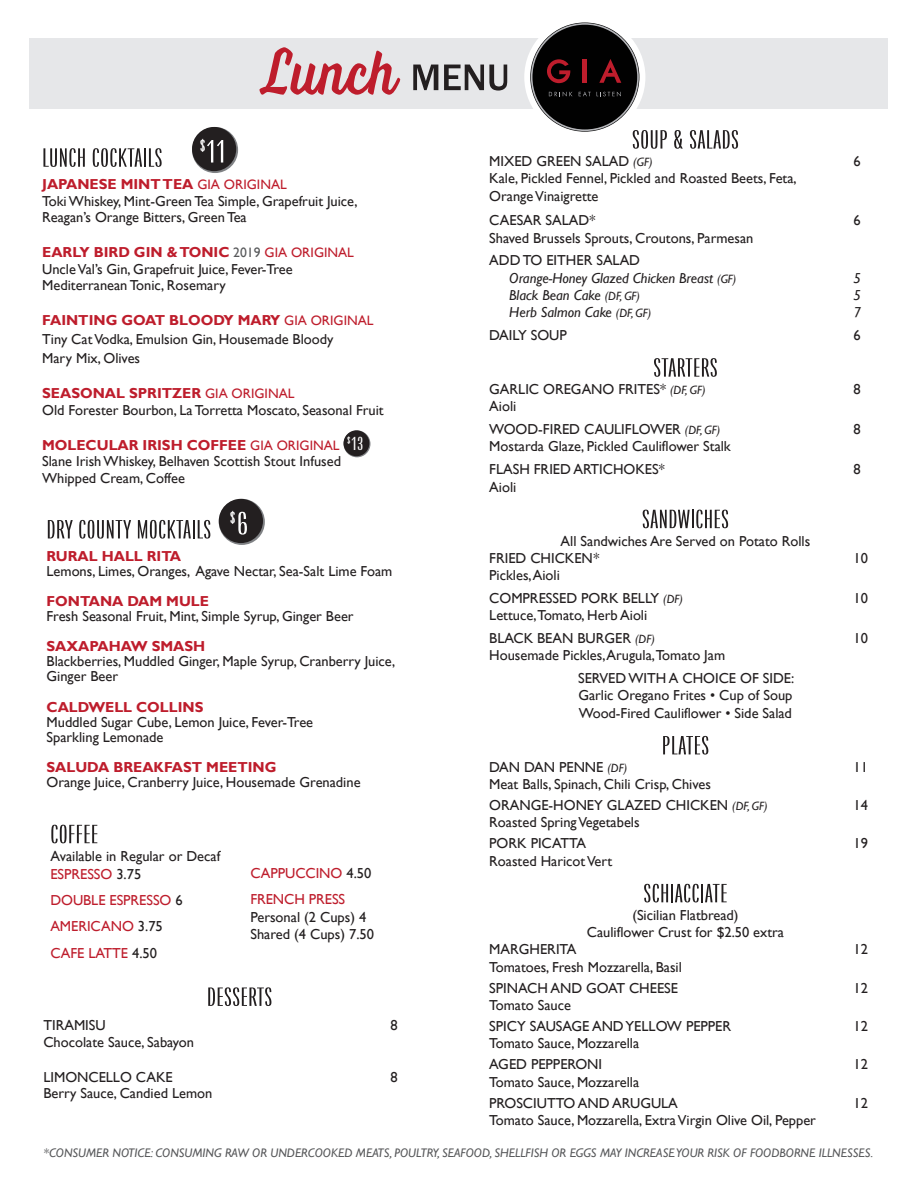
<style>
.page{position:relative;width:918px;height:1188px;background:#fff}
.page>*{position:absolute;margin:0;border:0;box-sizing:border-box;transform-origin:0 0}
.t1{font:66.75px "Voltage";letter-spacing:.01em;color:#be1d2c;scale:.84 1}
.t2{font:31.8px "Origin Super Condensed";color:#fff;scale:2.01 1}
.t3{font:25.95px "Origin Super Condensed";letter-spacing:.01em;color:#231f20;scale:2.01 1}
.t4{font:18.6px "Origin Super Condensed";color:#fff;scale:2.01 1}
.t5{font:14.4px/16.4px "Gill Sans";color:#231f20}
.t6{font:italic 14.4px "Gill Sans";color:#231f20}
.t7{font:700 14.4px "Gill Sans";color:#be1d2c}
.t8{font:14.4px/26.4px "Gill Sans";letter-spacing:-.005em;color:#be1d2c}
.t9{font:italic 12.45px "Gill Sans";color:#57585a}
.s1{font-weight:700;color:#be1d2c}
.s2{font-size:13.65px;color:#be1d2c}
.s3{font-size:13.65px;color:#57585a}
.s4{font-size:31.8px}
.s5{color:#be1d2c}
.s6{color:#231f20}
.s7{font-style:italic;font-size:12px}
.s8{font-size:12px}
</style>
<div class="page">
<div style="left:30px;top:39px;width:858px;height:70px;background:#e6e7e9"></div>
<div style="left:524px;top:17px;width:121px;height:121px;border:6px solid #fff;border-radius:50%"></div>
<svg style="left:531px;top:23px;width:108px;height:108px"></svg>
<svg style="left:413px;top:65px;width:25px;height:25px"></svg>
<svg style="left:444px;top:65px;width:63px;height:26px"></svg>
<svg style="left:219px;top:499px;width:46px;height:46px"></svg>
<div style="left:219px;top:499px;width:44px;height:44px;background:#231f20;border-radius:50%"></div>
<svg style="left:192px;top:127px;width:46px;height:46px"></svg>
<div style="left:192px;top:127px;width:44px;height:44px;background:#231f20;border-radius:50%"></div>
<svg style="left:344px;top:430px;width:26px;height:27px"></svg>
<div style="left:344px;top:430px;width:25px;height:26px;background:#231f20;border-radius:50%"></div>
<h3 class="t3" style="left:42px;top:144px;width:61px">LUNCH COCKTAILS</h3>
<h2 class="t2" style="left:200px;top:135px;width:14px"><sup>$</sup>11</h2>
<h1 class="t1" style="left:263px;top:32px;width:162px">Lunch</h1>
<p class="t5" style="left:42px;top:177px;width:317px"><span class="s1">JAPANESE MINT TEA</span> <span class="s2">GIA ORIGINAL<br></span>Toki Whiskey, Mint-Green Tea Simple, Grapefruit Juice,<br>Reagan’s Orange Bitters, Green Tea</p>
<p class="t5" style="left:42px;top:245px;width:313px"><span class="s1">EARLY BIRD GIN &amp; TONIC</span> <span class="s3">2019</span> <span class="s2">GIA ORIGINAL<br></span>Uncle Val’s Gin, Grapefruit Juice, Fever-Tree<br>Mediterranean Tonic, Rosemary</p>
<p class="t5" style="left:42px;top:311px;width:333px;line-height:18.8px"><span class="s1">FAINTING GOAT BLOODY MARY</span> <span class="s2">GIA ORIGINAL<br></span>Tiny Cat Vodka, Emulsion Gin, Housemade Bloody<br>Mary Mix, Olives</p>
<p class="t5" style="left:42px;top:385px;width:343px"><span class="s1">SEASONAL SPRITZER</span> <span class="s2">GIA ORIGINAL<br></span>Old Forester Bourbon, La Torretta Moscato, Seasonal Fruit</p>
<p class="t5" style="left:42px;top:437px;width:300px;text-align:justify"><span class="s1">MOLECULAR IRISH COFFEE</span> <span class="s2">GIA ORIGINAL </span>Slane Irish Whiskey, Belhaven Scottish Stout Infused Whipped Cream, Coffee</p>
<p class="t4" style="left:347px;top:434px;width:10px"><sup>$</sup>13</p>
<h3 class="t3" style="left:47px;top:516px;width:83px">DRY COUNTY MOCKTAILS</h3>
<p class="t4" style="left:230px;top:508px;width:11px">$<span class="s4">6</span></p>
<p class="t7" style="left:47px;top:547px;width:136px">RURAL HALL RITA</p>
<p class="t5" style="left:47px;top:563px;width:347px">Lemons, Limes, Oranges, Agave Nectar, Sea-Salt Lime Foam</p>
<p class="t7" style="left:47px;top:593px;width:164px">FONTANA DAM MULE</p>
<p class="t5" style="left:47px;top:608px;width:309px">Fresh Seasonal Fruit, Mint, Simple Syrup, Ginger Beer</p>
<p class="t7" style="left:47px;top:638px;width:160px">SAXAPAHAW SMASH</p>
<p class="t5" style="left:47px;top:654px;width:350px;line-height:15px">Blackberries, Muddled Ginger, Maple Syrup, Cranberry Juice,<br>Ginger Beer</p>
<p class="t7" style="left:47px;top:698px;width:158px">CALDWELL COLLINS</p>
<p class="t5" style="left:47px;top:715px;width:268px;line-height:15px">Muddled Sugar Cube, Lemon Juice, Fever-Tree<br>Sparkling Lemonade</p>
<p class="t7" style="left:47px;top:759px;width:231px">SALUDA BREAKFAST MEETING</p>
<p class="t5" style="left:47px;top:774px;width:316px">Orange Juice, Cranberry Juice, Housemade Grenadine</p>
<h3 class="t3" style="left:50px;top:821px;width:25px">COFFEE</h3>
<p class="t5" style="left:50px;top:848px;width:172px;line-height:17.4px">Available in Regular or Decaf<br><span class="s5">ESPRESSO</span> 3.75</p>
<p class="t8" style="left:50px;top:887px;width:134px">DOUBLE ESPRESSO <span class="s6">6<br></span>AMERICANO <span class="s6">3.75<br></span>CAFE LATTE <span class="s6">4.50</span></p>
<p class="t8" style="left:250px;top:860px;width:122px">CAPPUCCINO <span class="s6">4.50<br></span>FRENCH PRESS</p>
<p class="t5" style="left:250px;top:908px;width:125px;line-height:17.4px">Personal (2 Cups) 4<br>Shared (4 Cups) 7.50</p>
<h3 class="t3" style="left:207px;top:983px;width:34px">DESSERTS</h3>
<p class="t5" style="left:43px;top:1018px;width:64px">TIRAMISU</p>
<p class="t5" style="left:391px;top:1018px;width:9px">8</p>
<p class="t5" style="left:43px;top:1034px;width:152px">Chocolate Sauce, Sabayon</p>
<p class="t5" style="left:43px;top:1069px;width:131px">LIMONCELLO CAKE</p>
<p class="t5" style="left:391px;top:1069px;width:9px">8</p>
<p class="t5" style="left:43px;top:1086px;width:170px">Berry Sauce, Candied Lemon</p>
<h3 class="t3" style="left:632px;top:126px;width:55px">SOUP &amp; SALADS</h3>
<p class="t5" style="left:489px;top:153px;width:165px">MIXED GREEN SALAD <span class="s7">(GF)</span></p>
<p class="t5" style="left:854px;top:153px;width:9px">6</p>
<p class="t5" style="left:489px;top:170px;width:309px;line-height:17.4px">Kale, Pickled Fennel, Pickled and Roasted Beets, Feta,<br>Orange Vinaigrette</p>
<p class="t5" style="left:489px;top:212px;width:108px">CAESAR SALAD*</p>
<p class="t5" style="left:854px;top:212px;width:9px">6</p>
<p class="t5" style="left:489px;top:227px;width:266px;line-height:22.8px">Shaved Brussels Sprouts, Croutons, Parmesan<br>ADD TO EITHER SALAD</p>
<p class="t6" style="left:509px;top:269px;width:229px">Orange-Honey Glazed Chicken Breast <span class="s8">(GF)</span></p>
<p class="t6" style="left:854px;top:269px;width:9px">5</p>
<p class="t6" style="left:509px;top:287px;width:132px">Black Bean Cake <span class="s8">(DF, GF)</span></p>
<p class="t6" style="left:854px;top:287px;width:9px">5</p>
<p class="t6" style="left:509px;top:304px;width:144px">Herb Salmon Cake <span class="s8">(DF, GF)</span></p>
<p class="t6" style="left:854px;top:304px;width:9px">7</p>
<p class="t5" style="left:489px;top:327px;width:79px">DAILY SOUP</p>
<p class="t5" style="left:854px;top:327px;width:9px">6</p>
<h3 class="t3" style="left:653px;top:354px;width:33px">STARTERS</h3>
<p class="t5" style="left:489px;top:381px;width:218px">GARLIC OREGANO FRITES* <span class="s7">(DF, GF)</span></p>
<p class="t5" style="left:854px;top:381px;width:9px">8</p>
<p class="t5" style="left:489px;top:395px;width:233px;line-height:22.8px">Aioli<br>WOOD-FIRED CAULIFLOWER <span class="s7">(DF, GF)</span></p>
<p class="t5" style="left:854px;top:421px;width:9px">8</p>
<p class="t5" style="left:489px;top:435px;width:243px;line-height:22.8px">Mostarda Glaze, Pickled Cauliflower Stalk<br>FLASH FRIED ARTICHOKES*</p>
<p class="t5" style="left:489px;top:479px;width:29px">Aioli</p>
<h3 class="t3" style="left:642px;top:505px;width:45px">SANDWICHES</h3>
<p class="t5" style="left:489px;top:532px;width:323px;line-height:17.4px;text-indent:71px">All Sandwiches Are Served on Potato Rolls<br>FRIED CHICKEN *</p>
<p class="t5" style="left:489px;top:564px;width:195px;line-height:22.8px">Pickles, Aioli<br>COMPRESSED PORK BELLY <span class="s7">(DF)</span></p>
<p class="t5" style="left:489px;top:604px;width:167px;line-height:22.8px">Lettuce,Tomato, Herb Aioli<br>BLACK BEAN BURGER <span class="s7">(DF)</span></p>
<p class="t5" style="left:854px;top:461px;width:9px">8</p>
<p class="t5" style="left:854px;top:550px;width:16px">10</p>
<p class="t5" style="left:854px;top:590px;width:16px">10</p>
<p class="t5" style="left:854px;top:630px;width:16px">10</p>
<p class="t5" style="left:578px;top:644px;width:218px;line-height:22.8px;text-indent:-89px">Housemade Pickles, Arugula,Tomato Jam<br>SERVED WITH A CHOICE OF SIDE:</p>
<p class="t5" style="left:578px;top:687px;width:216px;line-height:17.4px">Garlic Oregano Frites • Cup of Soup<br>Wood-Fired Cauliflower • Side Salad</p>
<h3 class="t3" style="left:662px;top:732px;width:25px">PLATES</h3>
<p class="t5" style="left:489px;top:759px;width:140px">DAN DAN PENNE <span class="s7">(DF)</span></p>
<p class="t5" style="left:854px;top:759px;width:16px">11</p>
<p class="t5" style="left:489px;top:774px;width:280px;line-height:21px">Meat Balls, Spinach, Chili Crisp, Chives<br>ORANGE-HONEY GLAZED CHICKEN <span class="s7">(DF, GF)</span></p>
<p class="t5" style="left:854px;top:797px;width:16px">14</p>
<p class="t5" style="left:489px;top:812px;width:152px;line-height:21px">Roasted Spring Vegetabels<br>PORK PICATTA</p>
<p class="t5" style="left:489px;top:853px;width:124px">Roasted Haricot Vert</p>
<h3 class="t3" style="left:643px;top:880px;width:43px">SCHIACCIATE</h3>
<p class="t5" style="left:587px;top:906px;width:199px;line-height:17.4px;text-align:center">(Sicilian Flatbread)<br>Cauliflower Crust for $2.50 extra</p>
<p class="t5" style="left:854px;top:836px;width:16px">19</p>
<p class="t5" style="left:489px;top:942px;width:89px">MARGHERITA</p>
<p class="t5" style="left:854px;top:942px;width:16px">12</p>
<p class="t5" style="left:489px;top:957px;width:194px;line-height:21px">Tomatoes, Fresh Mozzarella, Basil<br>SPINACH AND GOAT CHEESE</p>
<p class="t5" style="left:854px;top:980px;width:16px">12</p>
<p class="t5" style="left:489px;top:995px;width:243px;line-height:21px">Tomato Sauce<br>SPICY SAUSAGE AND YELLOW PEPPER</p>
<p class="t5" style="left:489px;top:1033px;width:152px;line-height:21px">Tomato Sauce, Mozzarella<br>AGED PEPPERONI</p>
<p class="t5" style="left:489px;top:1072px;width:190px;line-height:21px">Tomato Sauce, Mozzarella<br>PROSCIUTTO AND ARUGULA</p>
<p class="t5" style="left:489px;top:1112px;width:328px">Tomato Sauce, Mozzarella, Extra Virgin Olive Oil, Pepper</p>
<p class="t5" style="left:854px;top:1018px;width:16px">12</p>
<p class="t5" style="left:854px;top:1057px;width:16px">12</p>
<p class="t5" style="left:854px;top:1095px;width:16px">12</p>
<p class="t9" style="left:44px;top:1145px;width:831px">*CONSUMER NOTICE: CONSUMING RAW OR UNDERCOOKED MEATS, POULTRY, SEAFOOD, SHELLFISH OR EGGS MAY INCREASE YOUR RISK OF FOODBORNE ILLNESSES.</p>
</div>
